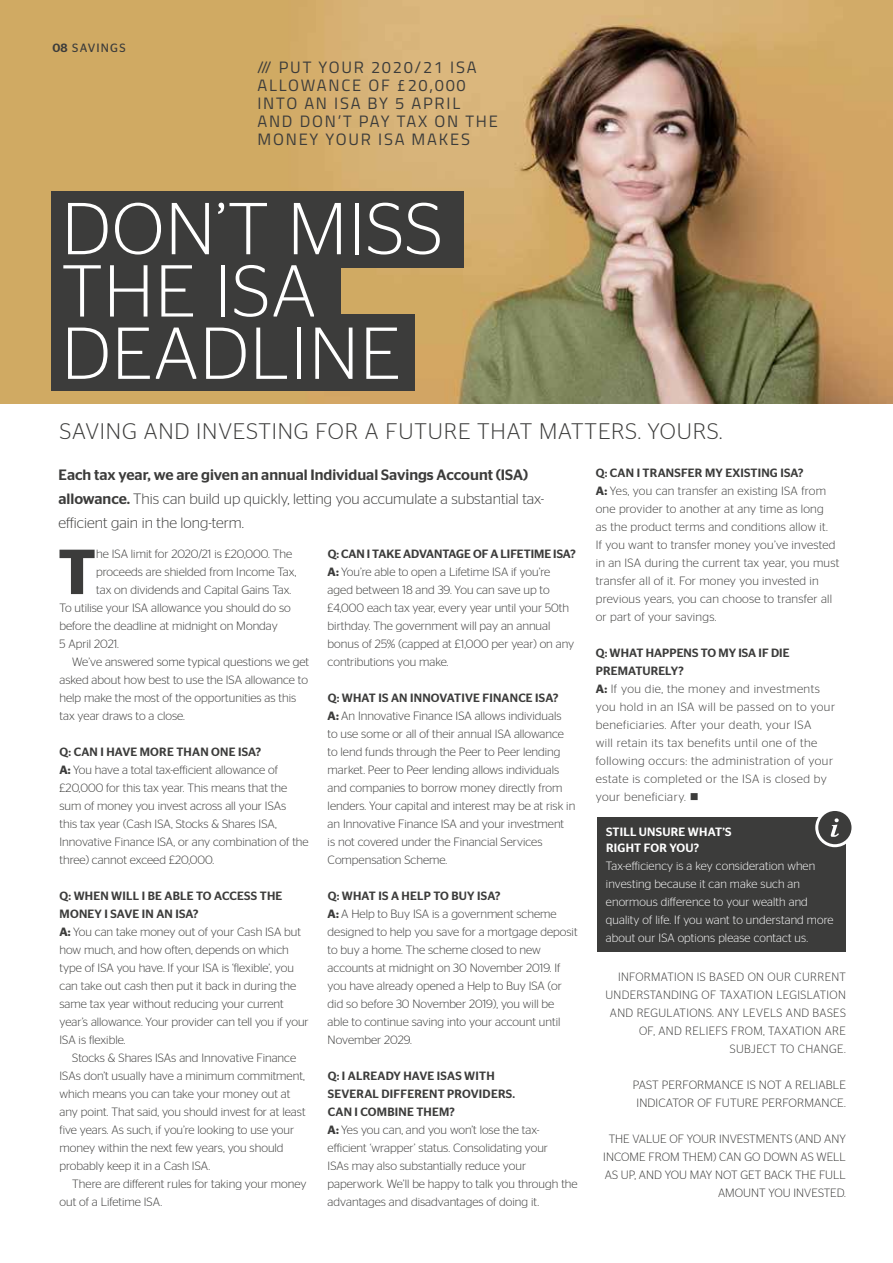
<style>
.page{position:relative;width:893px;height:1263px;background:#fff}
.page>*{position:absolute;margin:0;border:0;box-sizing:border-box;transform-origin:0 0}
.t1{font:300 73.35px/62.2px "Stag Sans";letter-spacing:.02em;color:#fff}
.t2{font:600 63.45px "Stag Sans";color:#3c3c3b}
.t3{font:300 22.5px "Stag Sans";letter-spacing:.04em;color:#3c3c3b}
.t4{font:16.5px/18px "Titillium";letter-spacing:.11em;color:#3c3c3b}
.t5{font:300 15px/24px "Stag Sans";color:#3c3c3b}
.t6{font:300 12px/18px "Stag Sans";color:#3c3c3b}
.t7{font:300 12px/18px "Stag Sans";letter-spacing:.02em;color:#3c3c3b}
.t8{font:300 12px/18px "Stag Sans";letter-spacing:.04em;color:#3c3c3b}
.t9{font:300 12px/18px "Stag Sans";letter-spacing:.01em;color:#fff}
.t10{font:300 12px/18px "Stag Sans";letter-spacing:.03em;color:#3c3c3b;text-align:right;scale:.96 1}
.t11{font:500 12px/16.5px "Stag Sans";letter-spacing:.02em;color:#fff}
.t12{font:12px "Stag Sans";letter-spacing:.1em;color:#3c3c3b}
.s1{font-weight:500}
.s2{font-weight:600}
</style>
<div class="page">
<img style="left:0;top:0;width:893px;height:404px">
<div style="left:597px;top:817px;width:249px;height:134px;background:#3c3c3b"></div>
<div style="left:817px;top:809px;width:36px;height:37px;background:#3c3c3b;border-radius:50%"></div>
<div style="left:815px;top:808px;width:39px;height:39px;border:3px solid #fff;border-radius:50%"></div>
<svg style="left:831px;top:818px;width:8px;height:19px"></svg>
<div style="left:51px;top:191px;width:412px;height:77px;background:#3c3c3b"></div>
<div style="left:51px;top:315px;width:364px;height:76px;background:#3c3c3b"></div>
<div style="left:51px;top:251px;width:289px;height:76px;background:#3c3c3b"></div>
<p class="t12" style="left:53px;top:41px;width:75px"><span class="s1">08</span> SAVINGS</p>
<h3 class="t4" style="left:257px;top:58px;width:242px">/// PUT YOUR 2020/21 ISA<br>ALLOWANCE OF £20,000<br>INTO AN ISA BY 5 APRIL<br>AND DON’T PAY TAX ON THE<br>MONEY YOUR ISA MAKES</h3>
<h1 class="t1" style="left:62px;top:197px;width:382px">DON’T MISS<br>THE ISA<br>DEADLINE</h1>
<h3 class="t3" style="left:60px;top:419px;width:664px">SAVING AND INVESTING FOR A FUTURE THAT MATTERS. YOURS.</h3>
<p class="t5" style="left:59px;top:462px;width:487px"><span class="s1">Each tax year, we are given an annual Individual Savings Account (ISA) allowance.</span> This can build up quickly, letting you accumulate a substantial tax&shy;efficient gain in the long-term.</p>
<h2 class="t2" style="left:58px;top:535px;width:40px">T</h2>
<p class="t6" style="left:96px;top:545px;width:198px">he ISA limit for 2020/21 is £20,000. The</p>
<p class="t7" style="left:596px;top:464px;width:245px"><span class="s1">Q: CAN I TRANSFER MY EXISTING ISA?<br></span><span class="s2">A:</span> Yes, you can transfer an existing ISA from one provider to another at any time as long<br>as the product terms and conditions allow it.<br>If you want to transfer money you’ve invested in an ISA during the current tax year, you must transfer all of it. For money you invested in previous years, you can choose to transfer all or part of your savings.</p>
<p class="t8" style="left:596px;top:644px;width:241px"><span class="s1">Q: WHAT HAPPENS TO MY ISA IF DIE PREMATURELY?<br></span><span class="s2">A:</span> If you die, the money and investments you hold in an ISA will be passed on to your beneficiaries. After your death, your ISA<br>will retain its tax benefits until one of the following occurs: the administration of your estate is completed or the ISA is closed by your beneficiary. ■</p>
<p class="t6" style="left:328px;top:545px;width:250px"><span class="s1">Q: CAN I TAKE ADVANTAGE OF A LIFETIME ISA?<br></span><span class="s2">A:</span> You’re able to open a Lifetime ISA if you’re aged between 18 and 39. You can save up to £4,000 each tax year, every year until your 50th birthday. The government will pay an annual bonus of 25% (capped at £1,000 per year) on any contributions you make.</p>
<p class="t6" style="left:328px;top:689px;width:249px"><span class="s1">Q: WHAT IS AN INNOVATIVE FINANCE ISA?<br></span><span class="s2">A:</span> An Innovative Finance ISA allows individuals<br>to use some or all of their annual ISA allowance to lend funds through the Peer to Peer lending market. Peer to Peer lending allows individuals and companies to borrow money directly from lenders. Your capital and interest may be at risk in an Innovative Finance ISA and your investment<br>is not covered under the Financial Services Compensation Scheme.</p>
<p class="t6" style="left:328px;top:887px;width:251px"><span class="s1">Q: WHAT IS A HELP TO BUY ISA?<br></span><span class="s2">A:</span> A Help to Buy ISA is a government scheme designed to help you save for a mortgage deposit to buy a home. The scheme closed to new accounts at midnight on 30 November 2019. If you have already opened a Help to Buy ISA (or did so before 30 November 2019), you will be able to continue saving into your account until November 2029.</p>
<p class="t6" style="left:328px;top:1067px;width:251px"><span class="s1">Q: I ALREADY HAVE ISAS WITH<br>SEVERAL DIFFERENT PROVIDERS.<br>CAN I COMBINE THEM?<br></span><span class="s2">A:</span> Yes you can, and you won’t lose the tax&shy;efficient ‘wrapper’ status. Consolidating your<br>ISAs may also substantially reduce your paperwork. We’ll be happy to talk you through the advantages and disadvantages of doing it.</p>
<p class="t6" style="left:96px;top:563px;width:202px">proceeds are shielded from Income Tax,</p>
<p class="t6" style="left:96px;top:581px;width:197px">tax on dividends and Capital Gains Tax.</p>
<p class="t6" style="left:60px;top:599px;width:233px">To utilise your ISA allowance you should do so</p>
<p class="t6" style="left:60px;top:617px;width:220px">before the deadline at midnight on Monday</p>
<p class="t6" style="left:60px;top:635px;width:61px">5 April 2021.</p>
<p class="t6" style="left:72px;top:653px;width:238px">We’ve answered some typical questions we get</p>
<p class="t6" style="left:60px;top:671px;width:250px">asked about how best to use the ISA allowance to</p>
<p class="t6" style="left:60px;top:689px;width:238px">help make the most of the opportunities as this</p>
<p class="t6" style="left:60px;top:707px;width:127px">tax year draws to a close.</p>
<p class="t6" style="left:60px;top:743px;width:251px"><span class="s1">Q: CAN I HAVE MORE THAN ONE ISA?<br></span><span class="s2">A:</span> You have a total tax-efficient allowance of £20,000 for this tax year. This means that the sum of money you invest across all your ISAs<br>this tax year (Cash ISA, Stocks &amp; Shares ISA, Innovative Finance ISA, or any combination of the three) cannot exceed £20,000.</p>
<p class="t6" style="left:60px;top:887px;width:251px"><span class="s1">Q: WHEN WILL I BE ABLE TO ACCESS THE MONEY I SAVE IN AN ISA?<br></span><span class="s2">A:</span> You can take money out of your Cash ISA but how much, and how often, depends on which type of ISA you have. If your ISA is ‘flexible’, you can take out cash then put it back in during the same tax year without reducing your current year’s allowance. Your provider can tell you if your ISA is flexible.</p>
<p class="t6" style="left:60px;top:1049px;width:248px;text-indent:13px">Stocks &amp; Shares ISAs and Innovative Finance ISAs don’t usually have a minimum commitment, which means you can take your money out at any point. That said, you should invest for at least five years. As such, if you’re looking to use your money within the next few years, you should probably keep it in a Cash ISA.</p>
<p class="t6" style="left:60px;top:1175px;width:249px;text-indent:13px">There are different rules for taking your money out of a Lifetime ISA.</p>
<p class="t11" style="left:606px;top:823px;width:127px">STILL UNSURE WHAT’S<br>RIGHT FOR YOU?</p>
<p class="t9" style="left:606px;top:857px;width:229px">Tax-efficiency is a key consideration when investing because it can make such an enormous difference to your wealth and quality of life. If you want to understand more about our ISA options please contact us.</p>
<p class="t10" style="left:605px;top:968px;width:252px">INFORMATION IS BASED ON OUR CURRENT UNDERSTANDING OF TAXATION LEGISLATION AND REGULATIONS. ANY LEVELS AND BASES OF, AND RELIEFS FROM, TAXATION ARE SUBJECT TO CHANGE.</p>
<p class="t6" style="left:633px;top:1076px;width:214px;text-align:center">PAST PERFORMANCE IS NOT A RELIABLE<br>INDICATOR OF FUTURE PERFORMANCE.</p>
<p class="t6" style="left:603px;top:1130px;width:244px;text-align:right">THE VALUE OF YOUR INVESTMENTS (AND ANY<br>INCOME FROM THEM) CAN GO DOWN AS WELL<br>AS UP, AND YOU MAY NOT GET BACK THE FULL<br>AMOUNT YOU INVESTED.</p>
</div>
